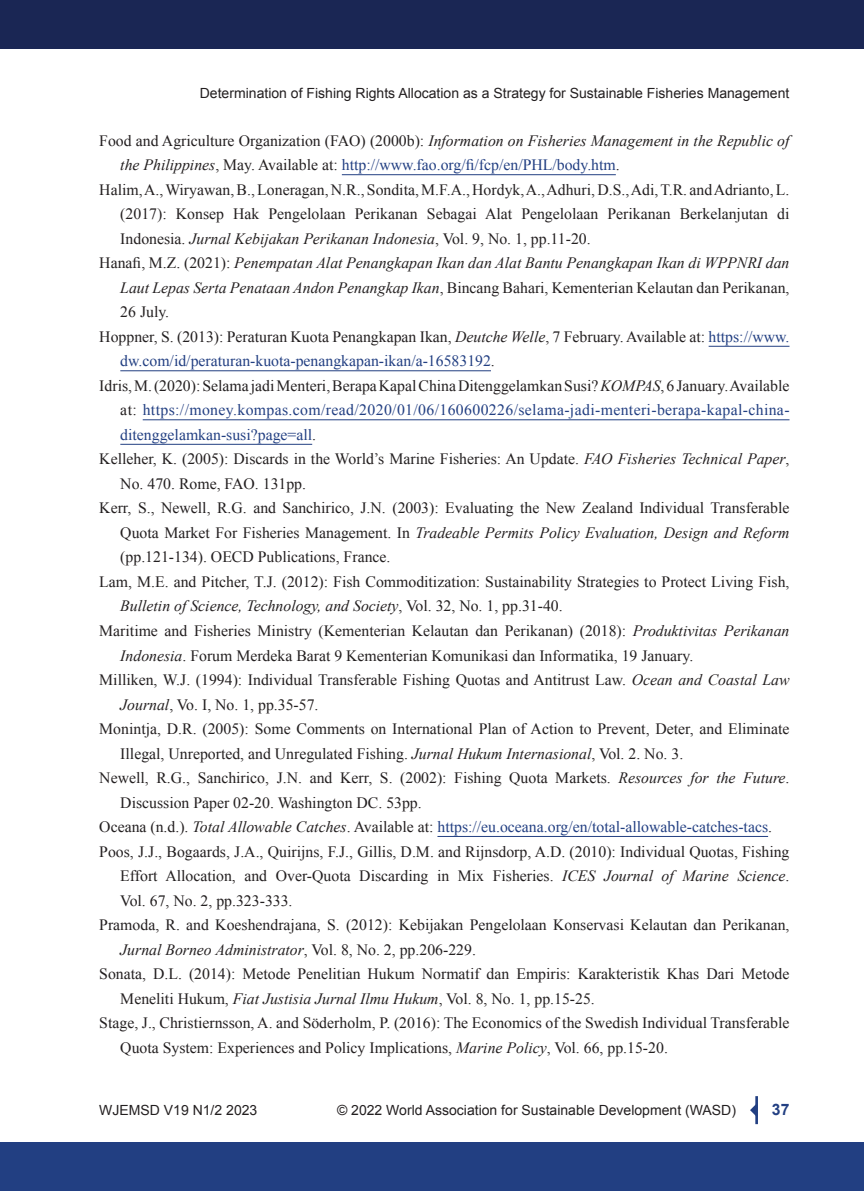
<style>
.page{position:relative;width:864px;height:1191px;background:#fff}
.page>*{position:absolute;margin:0;border:0;box-sizing:border-box;transform-origin:0 0}
.RefTx{font:15.75px/24.5px "Times New Roman";color:#231f20}
.RefTx-2{font:15.75px/24.5px "Times New Roman";color:#223f82;text-align:justify}
.RefTx-3{font:italic 15.75px/24.5px "Times New Roman";color:#231f20;text-align:justify}
.t1{font:700 15.75px "Arial";color:#223f82}
.t2{font:14px "Arial";color:#231f20}
.s1{font-style:italic}
.s2{color:#223f82}
.s3{font-style:normal}
.s4{color:#231f20}
.s5{font-style:italic;color:#231f20}
</style>
<div class="page">
<div style="left:0;top:1142px;width:863px;height:49px;background:#223f82"></div>
<hr style="left:755px;top:1096px;width:2px;height:28px;background:#223f82">
<svg style="left:750px;top:1102px;width:6px;height:15px"></svg>
<div style="left:0;top:0;width:863px;height:49px;background:#1a2654"></div>
<hr style="left:342px;top:174px;width:273px;height:1px;background:#223f82">
<hr style="left:708px;top:346px;width:81px;height:1px;background:#223f82">
<hr style="left:120px;top:370px;width:370px;height:1px;background:#223f82">
<hr style="left:143px;top:419px;width:646px;height:1px;background:#223f82">
<hr style="left:120px;top:444px;width:192px;height:1px;background:#223f82">
<hr style="left:437px;top:836px;width:330px;height:1px;background:#223f82">
<p class="t2" style="left:200px;top:84px;width:591px">Determination of Fishing Rights Allocation as a Strategy for Sustainable Fisheries Management</p>
<p class="RefTx" style="left:120px;top:128px;width:670px;text-indent:-21px">Food and Agriculture Organization (FAO) (2000b): <span class="s1">Information on Fisheries Management in the Republic of the Philippines</span>, May. Available at: <span class="s2">http://www.fao.org/fi/fcp/en/PHL/body.htm</span>.</p>
<p class="RefTx" style="left:120px;top:177px;width:670px;text-align:justify;text-indent:-21px">Halim, A., Wiryawan, B., Loneragan, N.R., Sondita, M.F.A., Hordyk, A., Adhuri, D.S., Adi, T.R. and Adrianto, L. (2017): Konsep Hak Pengelolaan Perikanan Sebagai Alat Pengelolaan Perikanan Berkelanjutan di Indonesia. <span class="s1">Jurnal Kebijakan Perikanan Indonesia</span>, Vol. 9, No. 1, pp.11-20.</p>
<p class="RefTx-3" style="left:120px;top:250px;width:670px;text-indent:-21px"><span class="s3">Hanafi, M.Z. (2021):</span> Penempatan Alat Penangkapan Ikan dan Alat Bantu Penangkapan Ikan di WPPNRI dan Laut Lepas Serta Penataan Andon Penangkap Ikan<span class="s3">, Bincang Bahari, Kementerian Kelautan dan Perikanan, 26 July.</span></p>
<p class="RefTx" style="left:120px;top:324px;width:670px;text-indent:-21px">Hoppner, S. (2013): Peraturan Kuota Penangkapan Ikan, <span class="s1">Deutche Welle</span>, 7 February. Available at: <span class="s2">https://www. dw.com/id/peraturan-kuota-penangkapan-ikan/a-16583192</span>.</p>
<p class="RefTx-2" style="left:120px;top:373px;width:670px;text-indent:-21px"><span class="s4">Idris, M. (2020): Selama jadi Menteri, Berapa Kapal China Ditenggelamkan Susi?</span> <span class="s5">KOMPAS</span><span class="s4">, 6 January. Available at:</span> https://money.kompas.com/read/2020/01/06/160600226/selama-jadi-menteri-berapa-kapal-china&shy;ditenggelamkan-susi?page=all<span class="s4">.</span></p>
<p class="RefTx" style="left:120px;top:447px;width:670px;text-indent:-21px">Kelleher, K. (2005): Discards in the World’s Marine Fisheries: An Update. <span class="s1">FAO Fisheries Technical Paper</span>,<br>No. 470. Rome, FAO. 131pp.</p>
<p class="RefTx" style="left:120px;top:496px;width:670px;text-align:justify;text-indent:-21px">Kerr, S., Newell, R.G. and Sanchirico, J.N. (2003): Evaluating the New Zealand Individual Transferable Quota Market For Fisheries Management. In <span class="s1">Tradeable Permits Policy Evaluation, Design and Reform </span>(pp.121-134). OECD Publications, France.</p>
<p class="RefTx" style="left:120px;top:569px;width:670px;text-indent:-21px">Lam, M.E. and Pitcher, T.J. (2012): Fish Commoditization: Sustainability Strategies to Protect Living Fish,<br><span class="s1">Bulletin of Science, Technology, and Society</span>, Vol. 32, No. 1, pp.31-40.</p>
<p class="RefTx" style="left:120px;top:618px;width:670px;text-indent:-21px">Maritime and Fisheries Ministry (Kementerian Kelautan dan Perikanan) (2018): <span class="s1">Produktivitas Perikanan<br>Indonesia</span>. Forum Merdeka Barat 9 Kementerian Komunikasi dan Informatika, 19 January.</p>
<p class="RefTx" style="left:120px;top:667px;width:670px;text-indent:-21px">Milliken, W.J. (1994): Individual Transferable Fishing Quotas and Antitrust Law. <span class="s1">Ocean and Coastal Law<br>Journal</span>, Vo. I, No. 1, pp.35-57.</p>
<p class="RefTx" style="left:120px;top:716px;width:670px;text-indent:-21px">Monintja, D.R. (2005): Some Comments on International Plan of Action to Prevent, Deter, and Eliminate<br>Illegal, Unreported, and Unregulated Fishing. <span class="s1">Jurnal Hukum Internasional</span>, Vol. 2. No. 3.</p>
<p class="RefTx" style="left:120px;top:765px;width:670px;text-indent:-21px">Newell, R.G., Sanchirico, J.N. and Kerr, S. (2002): Fishing Quota Markets. <span class="s1">Resources for the Future</span>.<br>Discussion Paper 02-20. Washington DC. 53pp.</p>
<p class="RefTx-2" style="left:99px;top:814px;width:674px"><span class="s4">Oceana (n.d.).</span> <span class="s5">Total Allowable Catches</span><span class="s4">. Available at:</span> https://eu.oceana.org/en/total-allowable-catches-tacs<span class="s4">.</span></p>
<p class="RefTx" style="left:120px;top:839px;width:670px;text-align:justify;text-indent:-21px">Poos, J.J., Bogaards, J.A., Quirijns, F.J., Gillis, D.M. and Rijnsdorp, A.D. (2010): Individual Quotas, Fishing Effort Allocation, and Over-Quota Discarding in Mix Fisheries. <span class="s1">ICES Journal of Marine Science</span>.<br>Vol. 67, No. 2, pp.323-333.</p>
<p class="RefTx" style="left:120px;top:912px;width:670px;text-indent:-21px">Pramoda, R. and Koeshendrajana, S. (2012): Kebijakan Pengelolaan Konservasi Kelautan dan Perikanan,<br><span class="s1">Jurnal Borneo Administrator</span>, Vol. 8, No. 2, pp.206-229.</p>
<p class="RefTx" style="left:120px;top:961px;width:670px;text-indent:-21px">Sonata, D.L. (2014): Metode Penelitian Hukum Normatif dan Empiris: Karakteristik Khas Dari Metode<br>Meneliti Hukum, <span class="s1">Fiat Justisia Jurnal Ilmu Hukum</span>, Vol. 8, No. 1, pp.15-25.</p>
<p class="RefTx" style="left:120px;top:1010px;width:670px;text-indent:-21px">Stage, J., Christiernsson, A. and Söderholm, P. (2016): The Economics of the Swedish Individual Transferable<br>Quota System: Experiences and Policy Implications, <span class="s1">Marine Policy</span>, Vol. 66, pp.15-20.</p>
<p class="t2" style="left:99px;top:1101px;width:159px">WJEMSD V19 N1/2 2023</p>
<p class="t2" style="left:337px;top:1101px;width:400px">© 2022 World Association for Sustainable Development (WASD)</p>
<p class="t1" style="left:771px;top:1099px;width:19px">37</p>
</div>
